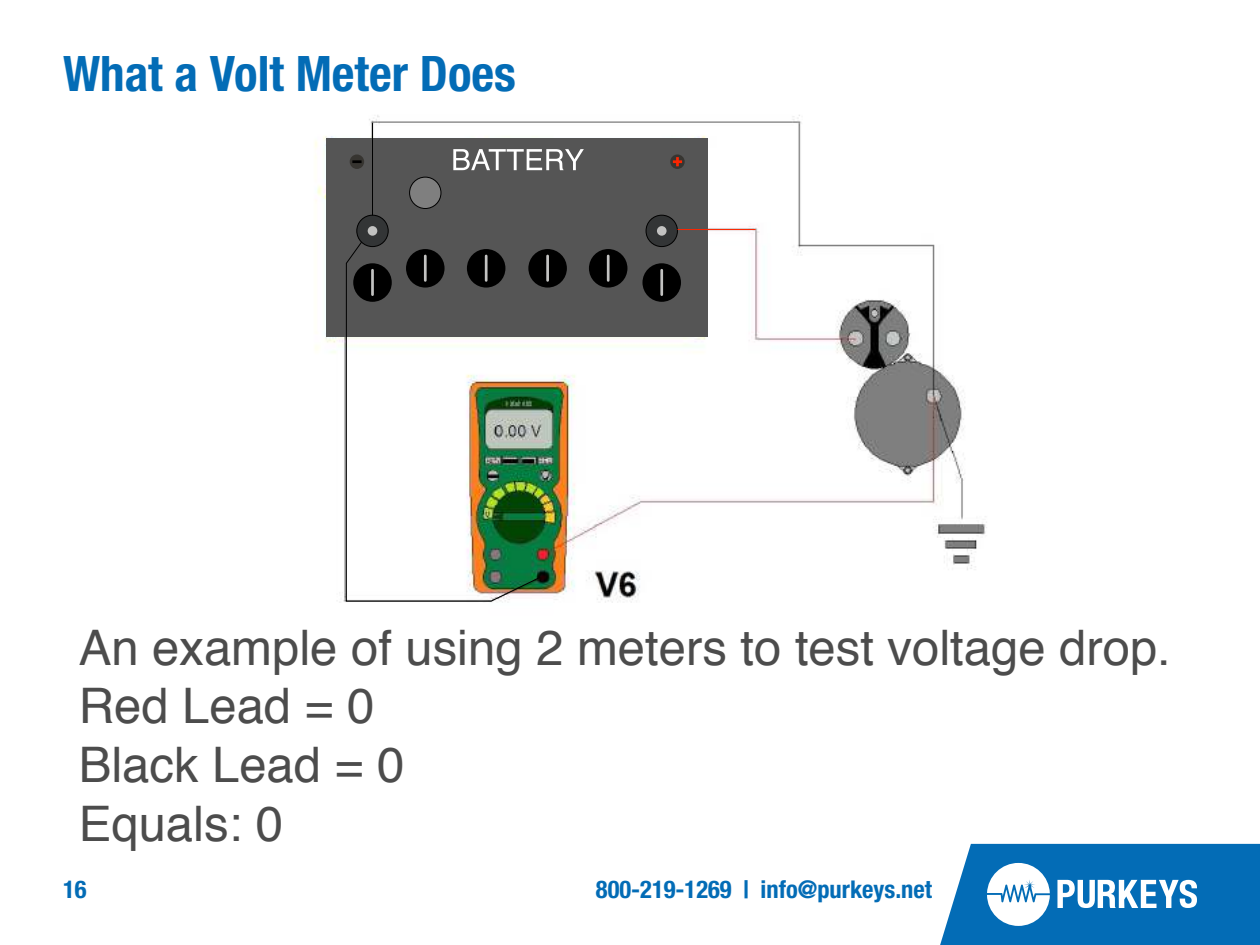
<style>
.page{position:relative;width:1260px;height:945px;background:#fff}
.page>*{position:absolute;margin:0;border:0;box-sizing:border-box;transform-origin:0 0}
.t1{font:49px/58.8px "Helvetica";color:#4c4c4c}
.t2{font:700 condensed 49px "Helvetica Neue";color:#036cb6}
.t3{font:700 condensed 24.5px "Helvetica Neue";color:#036cb6}
</style>
<div class="page">
<svg style="left:940px;top:844px;width:320px;height:101px"></svg>
<img style="left:315px;top:115px;width:672px;height:488px">
<div style="left:327px;top:138px;width:381px;height:199px;background:#555"></div>
<div style="left:410px;top:177px;width:31px;height:32px;background:#7f7f7f;border-radius:50%"></div>
<div style="left:409px;top:177px;width:32px;height:32px;border:1px solid #000;border-radius:50%"></div>
<div style="left:357px;top:215px;width:31px;height:32px;background:#333536;border-radius:50%"></div>
<div style="left:356px;top:215px;width:33px;height:32px;border:1px solid #000;border-radius:50%"></div>
<div style="left:368px;top:226px;width:9px;height:10px;background:#c2c2c1;border-radius:50%"></div>
<div style="left:646px;top:215px;width:31px;height:32px;background:#333536;border-radius:50%"></div>
<div style="left:646px;top:215px;width:32px;height:32px;border:1px solid #000;border-radius:50%"></div>
<div style="left:657px;top:226px;width:10px;height:10px;background:#c2c2c1;border-radius:50%"></div>
<div style="left:528px;top:249px;width:39px;height:39px;background:#000;border-radius:50%"></div>
<hr style="left:546px;top:256px;width:3px;height:24px;background:#c2c2c1">
<div style="left:589px;top:249px;width:38px;height:39px;background:#000;border-radius:50%"></div>
<hr style="left:607px;top:256px;width:3px;height:24px;background:#c2c2c1">
<div style="left:350px;top:154px;width:14px;height:15px;background:#373531;border-radius:50%"></div>
<svg style="left:352px;top:160px;width:10px;height:3px"></svg>
<svg style="left:670px;top:154px;width:15px;height:15px"></svg>
<svg style="left:673px;top:157px;width:9px;height:9px"></svg>
<div style="left:642px;top:263px;width:39px;height:39px;background:#000;border-radius:50%"></div>
<hr style="left:660px;top:270px;width:3px;height:25px;background:#c2c2c1">
<svg style="left:453px;top:149px;width:131px;height:21px"></svg>
<hr style="left:372px;top:123px;width:1px;height:92px;background:#000">
<hr style="left:677px;top:229px;width:79px;height:1px;background:#fd2500">
<svg style="left:346px;top:241px;width:193px;height:361px"></svg>
<p class="t2" style="left:63px;top:55px;width:455px">What a Volt Meter Does</p>
<p class="t1" style="left:79px;top:623px;width:1094px">An example of using 2 meters to test voltage drop.<br>Red Lead = 0<br>Black Lead = 0<br>Equals: 0</p>
<p class="t3" style="left:63px;top:880px;width:25px">16</p>
<p class="t3" style="left:596px;top:880px;width:338px">800-219-1269 | info@purkeys.net</p>
</div>
